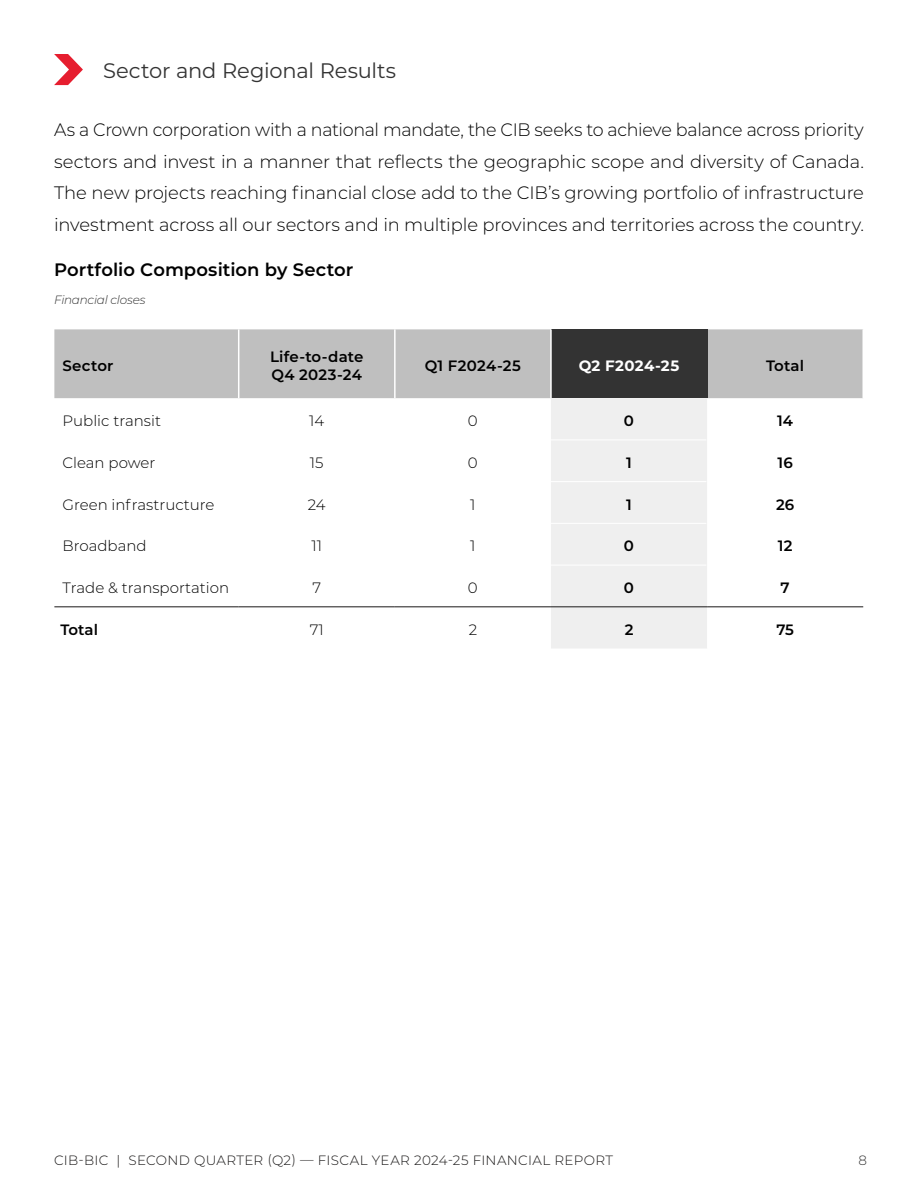
<style>
.page{position:relative;width:918px;height:1188px;background:#fff}
.page>*{position:absolute;margin:0;border:0;box-sizing:border-box;transform-origin:0 0}
.t1{font:21px "Montserrat";letter-spacing:-.005em;color:#333}
.t2{font:300 18px/31.5px "Montserrat";letter-spacing:-.01em;color:#000;text-align:justify}
.t3{font:600 18px "Montserrat";letter-spacing:.005em;color:#000}
.t4{font:300 15px "Montserrat";color:#000}
.t5{font:600 15px/18px "Montserrat";letter-spacing:.01em;color:#000}
.t6{font:700 15px "Montserrat";letter-spacing:.025em;color:#fff}
.t7{font:300 13.5px "Montserrat";letter-spacing:.025em;color:#1a1818}
.t8{font:300 13.5px "Montserrat";color:#333}
.t9{font:italic 300 12px "Montserrat";letter-spacing:-.02em;color:#333}
</style>
<div class="page">
<svg style="left:54px;top:54px;width:29px;height:31px"></svg>
<div style="left:54px;top:329px;width:808px;height:69px;background:#bfbfbf"></div>
<div style="left:551px;top:329px;width:156px;height:69px;background:#333"></div>
<svg style="left:54px;top:398px;width:809px;height:250px"></svg>
<hr style="left:551px;top:440px;width:155px;height:1px;background:#fff">
<hr style="left:551px;top:481px;width:155px;height:1px;background:#fff">
<hr style="left:238px;top:329px;width:1px;height:69px;background:#fff">
<hr style="left:394px;top:329px;width:2px;height:69px;background:#fff">
<hr style="left:550px;top:329px;width:2px;height:69px;background:#fff">
<hr style="left:239px;top:606px;width:156px;height:1px;background:#1a1818">
<hr style="left:395px;top:606px;width:156px;height:1px;background:#1a1818">
<hr style="left:551px;top:606px;width:156px;height:1px;background:#1a1818">
<hr style="left:707px;top:606px;width:156px;height:1px;background:#1a1818">
<hr style="left:54px;top:606px;width:185px;height:1px;background:#1a1818">
<hr style="left:551px;top:523px;width:155px;height:1px;background:#fff">
<hr style="left:551px;top:565px;width:155px;height:1px;background:#fff">
<h2 class="t1" style="left:103px;top:56px;width:295px">Sector and Regional Results</h2>
<p class="t2" style="left:54px;top:113px;width:811px">As a Crown corporation with a national mandate, the CIB seeks to achieve balance across priority sectors and invest in a manner that reflects the geographic scope and diversity of Canada.<br>The new projects reaching financial close add to the CIB’s growing portfolio of infrastructure investment across all our sectors and in multiple provinces and territories across the country.</p>
<p class="t3" style="left:54px;top:256px;width:301px">Portfolio Composition by Sector</p>
<p class="t9" style="left:54px;top:292px;width:93px">Financial closes</p>
<p class="t5" style="left:62px;top:356px;width:53px">Sector</p>
<p class="t5" style="left:270px;top:347px;width:95px">Life-to-date<br>Q4 2023-24</p>
<p class="t5" style="left:425px;top:356px;width:97px">Q1 F2024-25</p>
<p class="t6" style="left:579px;top:355px;width:102px">Q2 F2024-25</p>
<p class="t5" style="left:766px;top:356px;width:39px">Total</p>
<p class="t4" style="left:62px;top:411px;width:100px">Public transit</p>
<p class="t4" style="left:309px;top:411px;width:17px">14</p>
<p class="t4" style="left:468px;top:411px;width:11px">0</p>
<p class="t5" style="left:624px;top:411px;width:12px">0</p>
<p class="t5" style="left:777px;top:411px;width:17px">14</p>
<p class="t4" style="left:62px;top:453px;width:94px">Clean power</p>
<p class="t4" style="left:310px;top:453px;width:15px">15</p>
<p class="t4" style="left:468px;top:453px;width:11px">0</p>
<p class="t5" style="left:626px;top:453px;width:7px">1</p>
<p class="t5" style="left:778px;top:453px;width:17px">16</p>
<p class="t4" style="left:62px;top:494px;width:153px">Green infrastructure</p>
<p class="t4" style="left:308px;top:494px;width:19px">24</p>
<p class="t4" style="left:470px;top:494px;width:7px">1</p>
<p class="t5" style="left:626px;top:495px;width:7px">1</p>
<p class="t5" style="left:776px;top:495px;width:20px">26</p>
<p class="t4" style="left:62px;top:536px;width:86px">Broadband</p>
<p class="t4" style="left:311px;top:536px;width:12px">11</p>
<p class="t4" style="left:470px;top:536px;width:7px">1</p>
<p class="t5" style="left:624px;top:536px;width:12px">0</p>
<p class="t5" style="left:778px;top:536px;width:16px">12</p>
<p class="t4" style="left:62px;top:578px;width:168px">Trade &amp; transportation</p>
<p class="t4" style="left:312px;top:578px;width:10px">7</p>
<p class="t4" style="left:468px;top:578px;width:11px">0</p>
<p class="t5" style="left:624px;top:578px;width:12px">0</p>
<p class="t5" style="left:781px;top:578px;width:11px">7</p>
<p class="t5" style="left:60px;top:620px;width:39px">Total</p>
<p class="t4" style="left:310px;top:619px;width:16px">71</p>
<p class="t4" style="left:469px;top:619px;width:10px">2</p>
<p class="t5" style="left:625px;top:620px;width:10px">2</p>
<p class="t5" style="left:776px;top:620px;width:19px">75</p>
<p class="t7" style="left:54px;top:1151px;width:561px">CIB-BIC | SECOND QUARTER (Q2) — FISCAL YEAR 2024-25 FINANCIAL REPORT</p>
<p class="t8" style="left:858px;top:1151px;width:10px">8</p>
</div>
